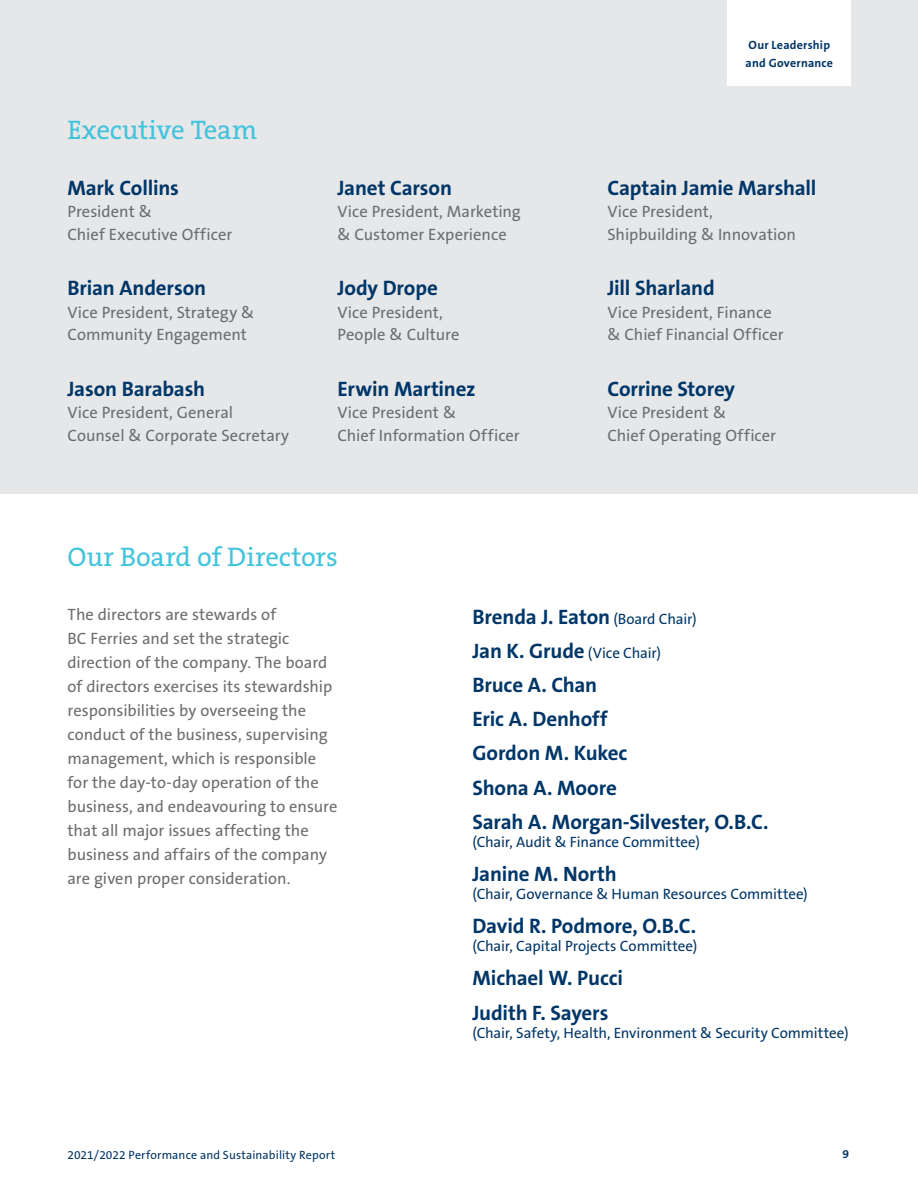
<style>
.page{position:relative;width:918px;height:1188px;background:#fff}
.page>*{position:absolute;margin:0;border:0;box-sizing:border-box;transform-origin:0 0}
.Mid_Titles{font:27px "The Serif B W5 Plain";letter-spacing:-.005em;color:#42c3dc}
.In-Line_Title{font:700 21px "The Sans B W7";letter-spacing:-.01em;color:#003667}
.In-Line_Title-2{font:16.5px/24px "The Sans B W5 Plain";color:#6c6d70}
.In-Line_Title-3{font:15px "The Sans B W5 Plain";letter-spacing:-.005em;color:#003667}
.t1{font:12px "The Sans B W5 Plain";letter-spacing:.01em;color:#003667}
.Body_Copy__Small{font:700 12px/18px "The Sans B W7";letter-spacing:.015em;color:#003667}
.s1{font-family:"The Sans B W5 Plain";font-weight:400;font-size:15px}
.s2{font-family:"The Sans B W7";font-weight:700;font-size:21px}
</style>
<div class="page">
<div style="left:0;top:0;width:918px;height:494px;background:#e6e7e9"></div>
<div style="left:727px;top:0;width:124px;height:86px;background:#fff"></div>
<p class="Mid_Titles" style="left:68px;top:112px;width:191px">Executive Team</p>
<p class="In-Line_Title" style="left:68px;top:174px;width:113px">Mark Collins</p>
<p class="In-Line_Title-2" style="left:68px;top:201px;width:166px;line-height:22.5px">President &amp;<br>Chief Executive Officer</p>
<p class="In-Line_Title" style="left:68px;top:275px;width:140px">Brian Anderson</p>
<p class="In-Line_Title-2" style="left:68px;top:301px;width:188px;line-height:22.5px">Vice President, Strategy &amp;<br>Community Engagement</p>
<p class="In-Line_Title" style="left:68px;top:375px;width:139px">Jason Barabash</p>
<p class="In-Line_Title-2" style="left:68px;top:401px;width:223px;line-height:22.5px">Vice President, General<br>Counsel &amp; Corporate Secretary</p>
<p class="In-Line_Title" style="left:338px;top:174px;width:116px">Janet Carson</p>
<p class="In-Line_Title-2" style="left:338px;top:201px;width:185px;line-height:22.5px">Vice President, Marketing &amp; Customer Experience</p>
<p class="In-Line_Title" style="left:338px;top:275px;width:102px">Jody Drope</p>
<p class="In-Line_Title-2" style="left:338px;top:301px;width:123px;line-height:22.5px">Vice President,<br>People &amp; Culture</p>
<p class="In-Line_Title" style="left:338px;top:375px;width:140px">Erwin Martinez</p>
<p class="In-Line_Title-2" style="left:338px;top:401px;width:184px;line-height:22.5px">Vice President &amp;<br>Chief Information Officer</p>
<p class="Mid_Titles" style="left:68px;top:540px;width:272px">Our Board of Directors</p>
<p class="Body_Copy__Small" style="left:746px;top:36px;width:89px">Our Leadership and Governance</p>
<p class="In-Line_Title" style="left:608px;top:174px;width:211px">Captain Jamie Marshall</p>
<p class="In-Line_Title-2" style="left:608px;top:201px;width:190px;line-height:22.5px">Vice President,<br>Shipbuilding &amp; Innovation</p>
<p class="In-Line_Title" style="left:608px;top:275px;width:109px">Jill Sharland</p>
<p class="In-Line_Title-2" style="left:608px;top:301px;width:178px;line-height:22.5px">Vice President, Finance &amp; Chief Financial Officer</p>
<p class="In-Line_Title" style="left:608px;top:375px;width:129px">Corrine Storey</p>
<p class="In-Line_Title-2" style="left:608px;top:401px;width:170px;line-height:22.5px">Vice President &amp;<br>Chief Operating Officer</p>
<p class="In-Line_Title-2" style="left:68px;top:603px;width:271px">The directors are stewards of<br>BC Ferries and set the strategic direction of the company. The board of directors exercises its stewardship responsibilities by overseeing the conduct of the business, supervising management, which is responsible for the day-to-day operation of the business, and endeavouring to ensure that all major issues affecting the business and affairs of the company are given proper consideration.</p>
<p class="In-Line_Title" style="left:472px;top:603px;width:226px">Brenda J. Eaton <span class="s1">(Board Chair)</span></p>
<p class="In-Line_Title-3" style="left:472px;top:643px;width:190px"><span class="s2">Jan K. Grude</span> (Vice Chair)</p>
<p class="In-Line_Title" style="left:472px;top:671px;width:126px">Bruce A. Chan</p>
<p class="In-Line_Title" style="left:472px;top:706px;width:137px">Eric A. Denhoff</p>
<p class="In-Line_Title" style="left:472px;top:740px;width:157px">Gordon M. Kukec</p>
<p class="In-Line_Title" style="left:472px;top:774px;width:146px">Shona A. Moore</p>
<p class="In-Line_Title" style="left:472px;top:808px;width:298px">Sarah A. Morgan-Silvester, O.B.C.</p>
<p class="In-Line_Title-3" style="left:472px;top:832px;width:229px">(Chair, Audit &amp; Finance Committee)</p>
<p class="In-Line_Title" style="left:472px;top:860px;width:146px">Janine M. North</p>
<p class="In-Line_Title-3" style="left:472px;top:884px;width:337px">(Chair, Governance &amp; Human Resources Committee)</p>
<p class="In-Line_Title" style="left:472px;top:913px;width:225px">David R. Podmore, O.B.C.</p>
<p class="In-Line_Title-3" style="left:472px;top:936px;width:226px">(Chair, Capital Projects Committee)</p>
<p class="In-Line_Title" style="left:472px;top:965px;width:152px">Michael W. Pucci</p>
<p class="In-Line_Title" style="left:472px;top:999px;width:137px">Judith F. Sayers</p>
<p class="In-Line_Title-3" style="left:472px;top:1023px;width:378px">(Chair, Safety, Health, Environment &amp; Security Committee)</p>
<p class="t1" style="left:68px;top:1147px;width:269px">2021/2022 Performance and Sustainability Report</p>
<p class="Body_Copy__Small" style="left:842px;top:1145px;width:8px">9</p>
</div>
